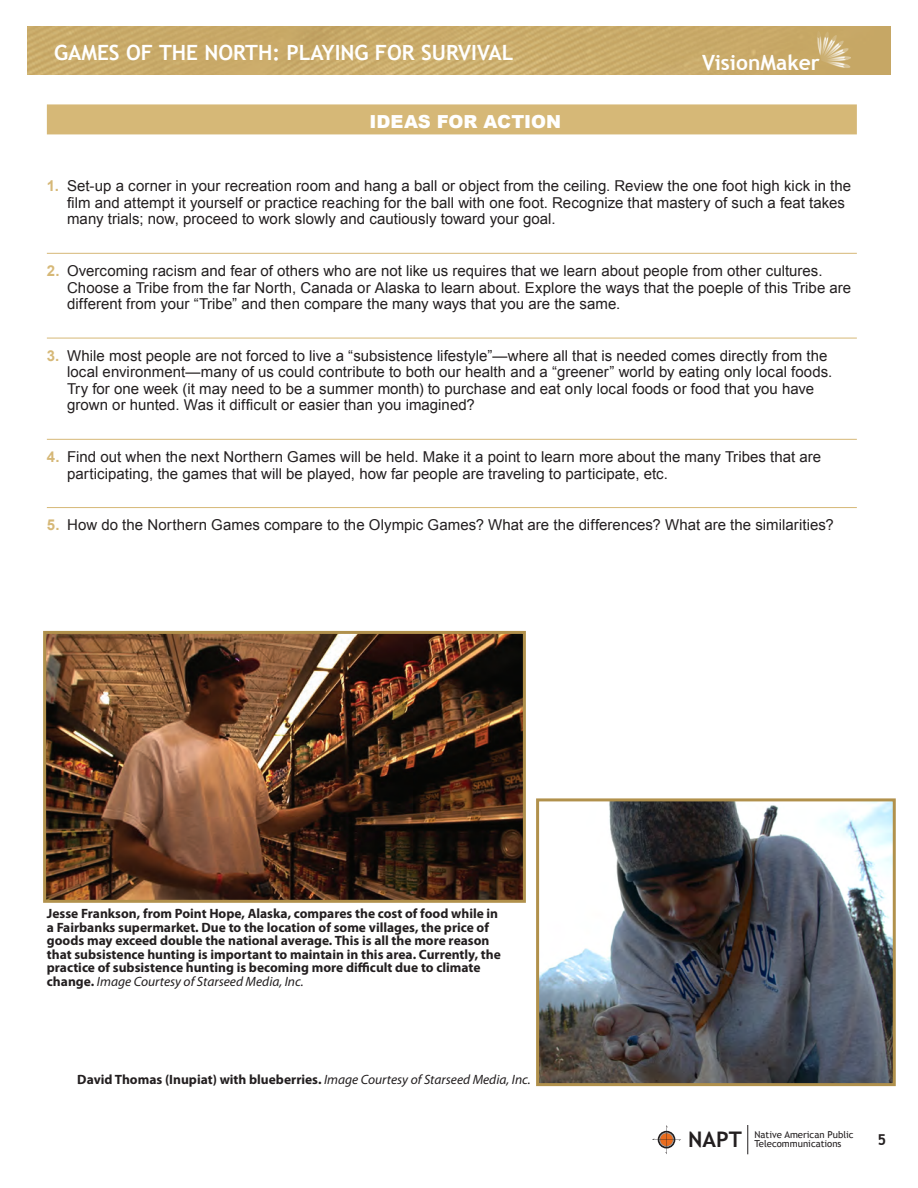
<style>
.page{position:relative;width:918px;height:1188px;background:#fff}
.page>*{position:absolute;margin:0;border:0;box-sizing:border-box;transform-origin:0 0}
.t1{font:700 21.45px "Trebuchet MS";color:#231f20}
.t2{font:700 21px "Trebuchet MS";color:#fff}
.t3{font:900 18px "Arial";letter-spacing:-.005em;color:#fff}
.t4{font:15px/16.5px "Arial";letter-spacing:.005em;color:#231f20}
.t5{font:700 15px "Trebuchet MS";color:#231f20}
.t6{font:700 13.5px/13.5px "Myriad Pro";color:#231f20}
.t7{font:9.6px/9.6px "Trebuchet MS";color:#231f20}
.s1{font-weight:700;color:#d6b877}
.s2{font-weight:400;font-style:italic}
</style>
<div class="page">
<img style="left:27px;top:26px;width:864px;height:49px">
<img style="left:540px;top:802px;width:352px;height:280px">
<div style="left:536px;top:798px;width:360px;height:288px;border:3px solid #b1914c"></div>
<svg style="left:652px;top:1125px;width:29px;height:29px"></svg>
<svg style="left:747px;top:1125px;width:1px;height:29px"></svg>
<div style="left:47px;top:104px;width:810px;height:30px;background:#d6b877"></div>
<hr style="left:47px;top:253px;width:810px;height:1px;background:#d6b877">
<hr style="left:47px;top:338px;width:810px;height:1px;background:#d6b877">
<hr style="left:47px;top:439px;width:810px;height:1px;background:#d6b877">
<hr style="left:47px;top:507px;width:810px;height:1px;background:#d6b877">
<img style="left:47px;top:635px;width:475px;height:264px">
<div style="left:43px;top:631px;width:483px;height:272px;border:3px solid #b1914c"></div>
<img style="left:800px;top:31px;width:50px;height:40px">
<h2 class="t2" style="left:54px;top:40px;width:461px">GAMES OF THE NORTH: PLAYING FOR SURVIVAL</h2>
<p class="t3" style="left:370px;top:108px;width:87px">IDE AS FOR</p>
<p class="t3" style="left:484px;top:108px;width:79px">ACT ION</p>
<h2 class="t2" style="left:702px;top:50px;width:119px">VISIONMAKER</h2>
<p class="t4" style="left:67px;top:178px;width:786px;text-indent:-20px"><span class="s1">1.</span> Set-up a corner in your recreation room and hang a ball or object from the ceiling. Review the one foot high kick in the film and attempt it yourself or practice reaching for the ball with one foot. Recognize that mastery of such a feat takes many trials; now, proceed to work slowly and cautiously toward your goal.</p>
<p class="t4" style="left:67px;top:263px;width:786px;text-indent:-20px"><span class="s1">2.</span> Overcoming racism and fear of others who are not like us requires that we learn about people from other cultures.<br>Choose a Tribe from the far North, Canada or Alaska to learn about. Explore the ways that the poeple of this Tribe are different from your “Tribe” and then compare the many ways that you are the same.</p>
<p class="t4" style="left:67px;top:348px;width:767px;text-indent:-20px"><span class="s1">3.</span> While most people are not forced to live a “subsistence lifestyle”—where all that is needed comes directly from the local environment—many of us could contribute to both our health and a “greener” world by eating only local foods.<br>Try for one week (it may need to be a summer month) to purchase and eat only local foods or food that you have grown or hunted. Was it difficult or easier than you imagined?</p>
<p class="t4" style="left:67px;top:449px;width:756px;text-indent:-20px"><span class="s1">4.</span> Find out when the next Northern Games will be held. Make it a point to learn more about the many Tribes that are participating, the games that will be played, how far people are traveling to participate, etc.</p>
<p class="t4" style="left:47px;top:517px;width:788px"><span class="s1">5.</span> How do the Northern Games compare to the Olympic Games? What are the differences? What are the similarities?</p>
<p class="t6" style="left:47px;top:907px;width:456px">Jesse Frankson, from Point Hope, Alaska, compares the cost of food while in a Fairbanks supermarket. Due to the location of some villages, the price of goods may exceed double the national average. This is all the more reason that subsistence hunting is important to maintain in this area. Currently, the practice of subsistence hunting is becoming more difficult due to climate change. <span class="s2">Image Courtesy of Starseed Media, Inc.</span></p>
<p class="t6" style="left:77px;top:1072px;width:455px">David Thomas (Inupiat) with blueberries. <span class="s2">Image Courtesy of Starseed Media, Inc.</span></p>
<p class="t7" style="left:755px;top:1130px;width:101px">Native American Public<br>Telecommunications</p>
<h1 class="t1" style="left:688px;top:1126px;width:14px">NAPT</h1>
<p class="t5" style="left:878px;top:1130px;width:10px">5</p>
</div>
